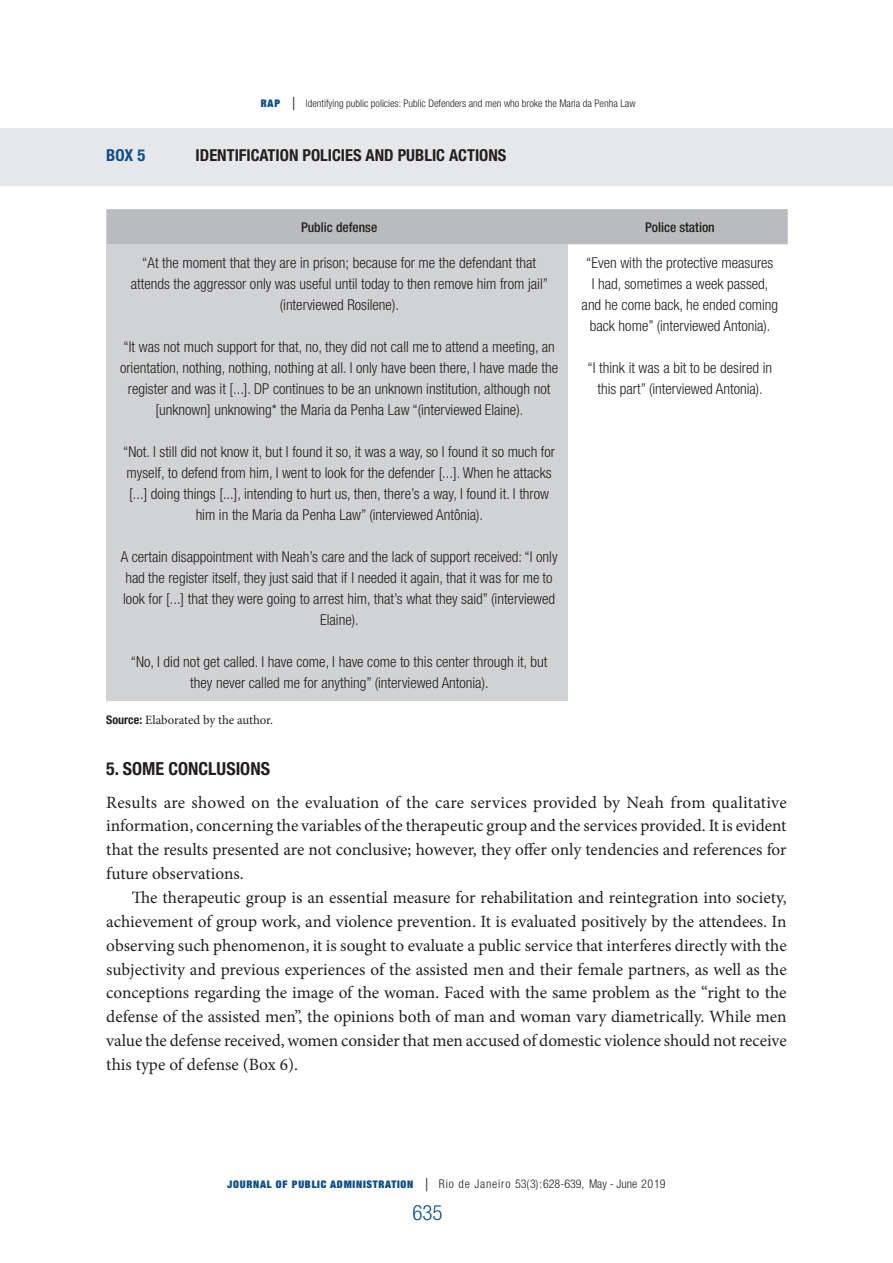
<style>
.page{position:relative;width:893px;height:1263px;background:#fff}
.page>*{position:absolute;margin:0;border:0;box-sizing:border-box;transform-origin:0 0}
.t1{font:300 condensed 21px "Helvetica Neue LT Std";color:#0c4f89}
.SUB1{font:700 condensed 18px "Helvetica Neue LT Std";color:#231f20}
.texto_3{font:17.25px/23.9px "Minion Pro";letter-spacing:-.005em;color:#231f20;text-align:justify}
.tit_tab{font:700 condensed 16.5px "Helvetica Neue LT Std";color:#231f20}
.tit_tab-2{font:700 condensed 16.5px "Helvetica Neue LT Std";color:#0c4f89}
.TEXTO_TAB{font:300 condensed 15px/21px "Helvetica Neue LT Std";color:#231f20;text-align:center}
.GARGANTA{font:500 condensed 13.5px "Helvetica Neue LT Std";color:#231f20}
.fonte{font:12.75px "Minion Pro";letter-spacing:-.005em;color:#231f20}
.t2{font:300 condensed 12px "Helvetica Neue LT Std";letter-spacing:.035em;color:#231f20}
.t3{font:300 condensed 10.5px "Helvetica Neue LT Std";color:#231f20}
.s1{font-family:"Helvetica Neue";font-weight:900;font-stretch:expanded;color:#0c4f89}
.s2{font-size:18px}
.s3{font-family:"Helvetica Neue LT Std";font-weight:700;font-stretch:condensed;font-size:12px}
.s4{font-family:"Helvetica Neue";font-weight:900;font-stretch:expanded;font-size:10.5px;color:#0c4f89}
</style>
<div class="page">
<div style="left:0;top:128px;width:893px;height:58px;background:#e6e7e9"></div>
<div style="left:106px;top:209px;width:682px;height:35px;background:#babbbe"></div>
<div style="left:106px;top:244px;width:462px;height:456px;background:#d1d2d4"></div>
<p class="t3" style="left:261px;top:98px;width:376px"><span class="s1">RAP</span> <span class="s2">|</span> Identifying public policies: Public Defenders and men who broke the Maria da Penha Law</p>
<p class="tit_tab-2" style="left:106px;top:145px;width:41px">BOX 5</p>
<p class="tit_tab" style="left:196px;top:145px;width:312px">IDENTIFICATION POLICIES AND PUBLIC ACTIONS</p>
<p class="GARGANTA" style="left:301px;top:219px;width:78px">Public defense</p>
<p class="GARGANTA" style="left:645px;top:219px;width:71px">Police station</p>
<p class="TEXTO_TAB" style="left:131px;top:252px;width:419px">“At the moment that they are in prison; because for me the defendant that attends the aggressor only was useful until today to then remove him from jail” (interviewed Rosilene).</p>
<p class="TEXTO_TAB" style="left:120px;top:336px;width:440px">“It was not much support for that, no, they did not call me to attend a meeting, an orientation, nothing, nothing, nothing at all. I only have been there, I have made the register and was it [...]. DP continues to be an unknown institution, although not [unknown] unknowing* the Maria da Penha Law “(interviewed Elaine).</p>
<p class="TEXTO_TAB" style="left:123px;top:441px;width:433px">“Not. I still did not know it, but I found it so, it was a way, so I found it so much for myself, to defend from him, I went to look for the defender [...]. When he attacks [...] doing things [...], intending to hurt us, then, there’s a way, I found it. I throw him in the Maria da Penha Law” (interviewed Antônia).</p>
<p class="TEXTO_TAB" style="left:121px;top:546px;width:438px">A certain disappointment with Neah’s care and the lack of support received: “I only had the register itself, they just said that if I needed it again, that it was for me to look for [...] that they were going to arrest him, that’s what they said” (interviewed Elaine).</p>
<p class="TEXTO_TAB" style="left:131px;top:651px;width:418px">“No, I did not get called. I have come, I have come to this center through it, but they never called me for anything” (interviewed Antonia).</p>
<p class="TEXTO_TAB" style="left:582px;top:252px;width:198px">“Even with the protective measures<br>I had, sometimes a week passed, and he come back, he ended coming back home” (interviewed Antonia).</p>
<p class="TEXTO_TAB" style="left:588px;top:357px;width:186px">“I think it was a bit to be desired in this part” (interviewed Antonia).</p>
<p class="fonte" style="left:106px;top:711px;width:168px"><span class="s3">Source:</span> Elaborated by the author.</p>
<p class="SUB1" style="left:106px;top:758px;width:165px">5. SOME CONCLUSIONS</p>
<p class="texto_3" style="left:106px;top:790px;width:682px">Results are showed on the evaluation of the care services provided by Neah from qualitative information, concerning the variables of the therapeutic group and the services provided. It is evident that the results presented are not conclusive; however, they offer only tendencies and references for future observations.</p>
<p class="texto_3" style="left:106px;top:886px;width:682px;text-indent:26px">The therapeutic group is an essential measure for rehabilitation and reintegration into society, achievement of group work, and violence prevention. It is evaluated positively by the attendees. In observing such phenomenon, it is sought to evaluate a public service that interferes directly with the subjectivity and previous experiences of the assisted men and their female partners, as well as the conceptions regarding the image of the woman. Faced with the same problem as the “right to the defense of the assisted men”, the opinions both of man and woman vary diametrically. While men value the defense received, women consider that men accused of domestic violence should not receive this type of defense (Box 6).</p>
<p class="t2" style="left:227px;top:1176px;width:440px"><span class="s4">JOURNAL OF PUBLIC ADMINISTRATION</span> <span class="s2">|</span> Rio de Janeiro 53(3):628-639, May - June 2019</p>
<h1 class="t1" style="left:412px;top:1200px;width:32px">635</h1>
</div>
